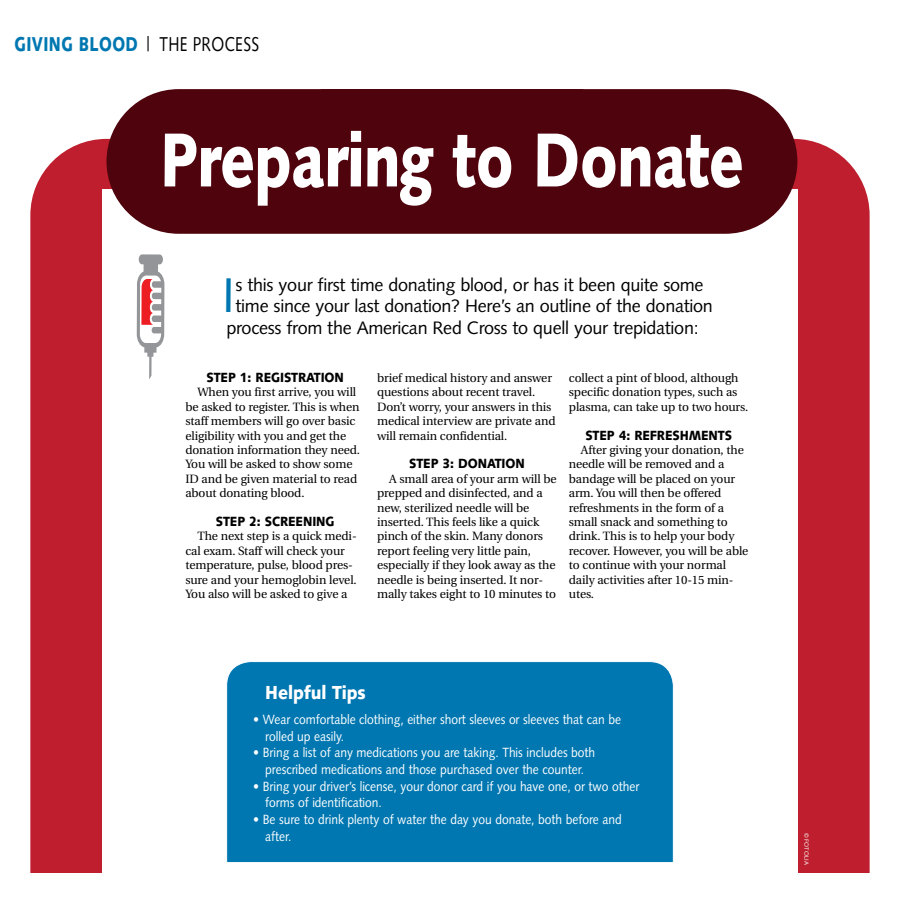
<style>
.page{position:relative;width:900px;height:908px;background:#fff}
.page>*{position:absolute;margin:0;border:0;box-sizing:border-box;transform-origin:0 0}
.t1{font:900 76.3px "Syntax";letter-spacing:-.015em;color:#fff;scale:.77 1}
.t2{font:48.6px "Syntax";color:#0077b1}
.t3{font:900 20px "Syntax";letter-spacing:.025em;color:#0077b1;scale:.77 1}
.t4{font:900 18.8px "Syntax";letter-spacing:-.005em;color:#fff;scale:.91 1}
.t5{font:18px "Syntax";letter-spacing:-.015em;color:#000}
.t6{font:13.3px/16.6px "Syntax";letter-spacing:-.005em;color:#fff;scale:.91 1}
.t7{font:900 13.3px "Syntax";letter-spacing:-.01em;color:#000;scale:.91 1}
.t8{font:12px/14.4px "Utopia";letter-spacing:-.01em;color:#000}
.t9{font:6px "Syntax";color:#fff}
.s1{font-weight:400;color:#000}
</style>
<div class="page">
<div style="left:30px;top:139px;width:840px;height:733px;background:#be1e2d"></div>
<div style="left:102px;top:190px;width:696px;height:682px;background:#fff"></div>
<div style="left:107px;top:89px;width:690px;height:145px;background:#4f030d"></div>
<svg style="left:137px;top:254px;width:27px;height:125px"></svg>
<div style="left:226px;top:661px;width:448px;height:201px;background:#0077b1"></div>
<h3 class="t3" style="left:14px;top:32px;width:319px">GIVING BLOOD <span class="s1">| THE PROCESS</span></h3>
<h1 class="t1" style="left:160px;top:115px;width:760px">Preparing to Donate</h1>
<h2 class="t2" style="left:222px;top:266px;width:15px">I</h2>
<h3 class="t5" style="left:236px;top:273px;width:470px">s this your first time donating blood, or has it been quite some</h3>
<h3 class="t5" style="left:236px;top:295px;width:479px">time since your last donation? Here’s an outline of the donation</h3>
<h3 class="t5" style="left:226px;top:317px;width:474px">process from the American Red Cross to quell your trepidation:</h3>
<p class="t7" style="left:207px;top:369px;width:152px">STEP 1: REGISTRATION</p>
<p class="t8" style="left:185px;top:385px;width:176px;text-indent:12px">When you first arrive, you will be asked to register. This is when staff members will go over basic eligibility with you and get the donation information they need.<br>You will be asked to show some<br>ID and be given material to read about donating blood.</p>
<p class="t7" style="left:216px;top:513px;width:132px">STEP 2: SCREENING</p>
<p class="t8" style="left:185px;top:529px;width:173px;text-indent:12px">The next step is a quick medi&shy;cal exam. Staff will check your temperature, pulse, blood pres&shy;sure and your hemoglobin level.<br>You also will be asked to give a</p>
<p class="t8" style="left:377px;top:371px;width:180px">brief medical history and answer questions about recent travel.<br>Don’t worry, your answers in this medical interview are private and will remain confidential.</p>
<p class="t7" style="left:409px;top:456px;width:128px">STEP 3: DONATION</p>
<p class="t8" style="left:377px;top:471px;width:181px;text-indent:12px">A small area of your arm will be prepped and disinfected, and a new, sterilized needle will be inserted. This feels like a quick pinch of the skin. Many donors report feeling very little pain, especially if they look away as the needle is being inserted. It nor&shy;mally takes eight to 10 minutes to</p>
<p class="t8" style="left:569px;top:371px;width:181px">collect a pint of blood, although specific donation types, such as plasma, can take up to two hours.</p>
<p class="t7" style="left:585px;top:427px;width:163px">STEP 4: REFRESHMENTS</p>
<p class="t8" style="left:569px;top:443px;width:181px;text-indent:12px">After giving your donation, the needle will be removed and a bandage will be placed on your arm. You will then be offered refreshments in the form of a small snack and something to drink. This is to help your body recover. However, you will be able to continue with your normal daily activities after 10-15 min&shy;utes.</p>
<h3 class="t4" style="left:265px;top:681px;width:112px">Helpful Tips</h3>
<p class="t6" style="left:265px;top:711px;width:392px;text-indent:-12px">• Wear comfortable clothing, either short sleeves or sleeves that can be rolled up easily.</p>
<p class="t6" style="left:253px;top:744px;width:377px;text-align:center">• Bring a list of any medications you are taking. This includes both prescribed medications and those purchased over the counter.</p>
<p class="t6" style="left:265px;top:777px;width:413px;text-indent:-12px">• Bring your driver’s license, your donor card if you have one, or two other forms of identification.</p>
<p class="t6" style="left:265px;top:810px;width:393px;text-indent:-12px">• Be sure to drink plenty of water the day you donate, both before and after.</p>
<p class="t9" style="left:810px;top:832px;width:33px;rotate:90deg">© FOTOLIA</p>
</div>
